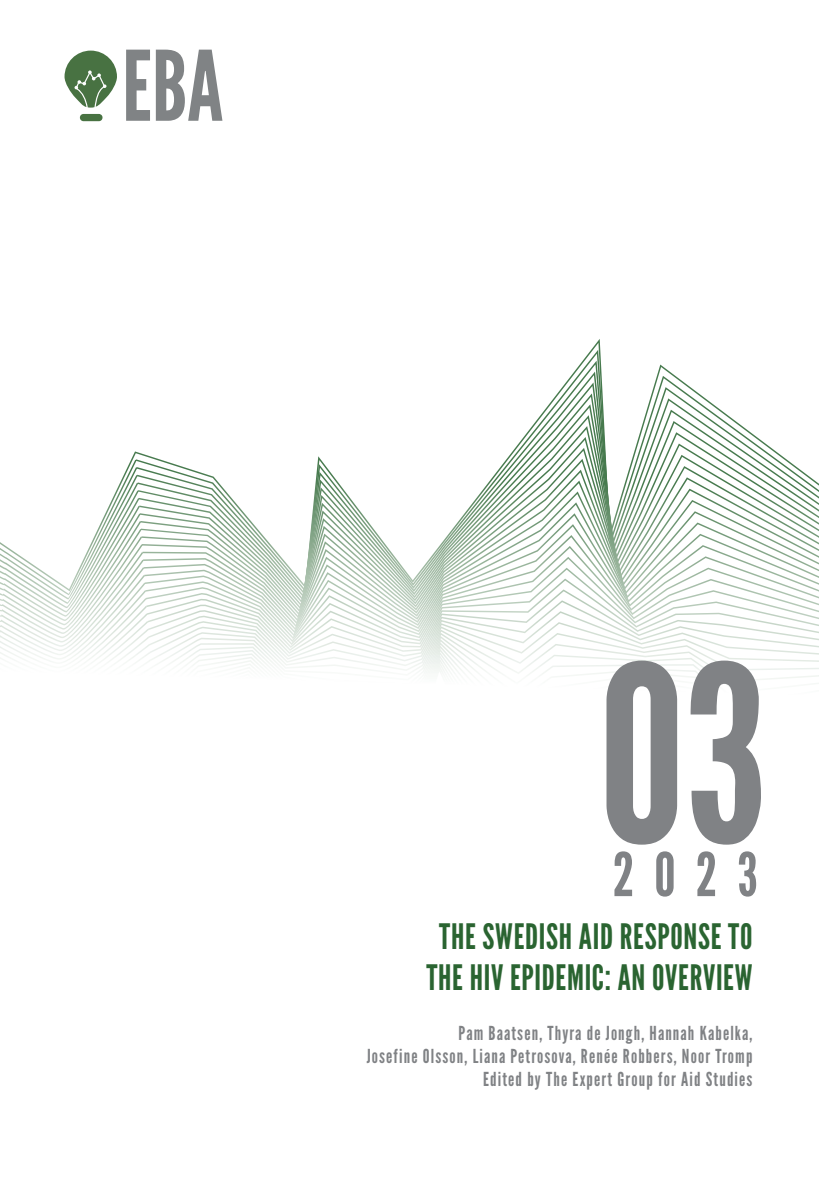
<style>
.page{position:relative;width:819px;height:1201px;background:#fff}
.page>*{position:absolute;margin:0;border:0;box-sizing:border-box;transform-origin:0 0}
.t1{font:245px "League Gothic";color:#808285}
.t2{font:60.2px "League Gothic";color:#808285}
.t3{font:35px/40.2px "League Gothic";letter-spacing:.02em;color:#2a6431;text-align:center}
.t4{font:19.25px/23.1px "League Gothic";letter-spacing:.06em;color:#808285;text-align:right}
</style>
<div class="page">
<svg style="left:541px;top:404px;width:187px;height:11px"></svg>
<svg style="left:139px;top:415px;width:603px;height:40px"></svg>
<svg style="left:140px;top:426px;width:617px;height:11px"></svg>
<svg style="left:140px;top:437px;width:631px;height:18px"></svg>
<svg style="left:141px;top:448px;width:645px;height:11px"></svg>
<svg style="left:0;top:460px;width:819px;height:207px"></svg>
<svg style="left:349px;top:667px;width:470px;height:13px"></svg>
<svg style="left:64px;top:51px;width:53px;height:70px"></svg>
<svg style="left:126px;top:50px;width:24px;height:71px"></svg>
<svg style="left:156px;top:50px;width:66px;height:71px"></svg>
<h1 class="t1" style="left:598px;top:609px;width:170px">03</h1>
<h2 class="t2" style="left:612px;top:838px;width:146px">2023</h2>
<h3 class="t3" style="left:426px;top:917px;width:327px">THE SWEDISH AID RESPONSE TO<br>THE HIV EPIDEMIC: AN OVERVIEW</h3>
<p class="t4" style="left:366px;top:1021px;width:387px">Pam Baatsen, Thyra de Jongh, Hannah Kabelka,<br>Josefine Olsson, Liana Petrosova, Renée Robbers, Noor Tromp<br>Edited by The Expert Group for Aid Studies</p>
</div>
